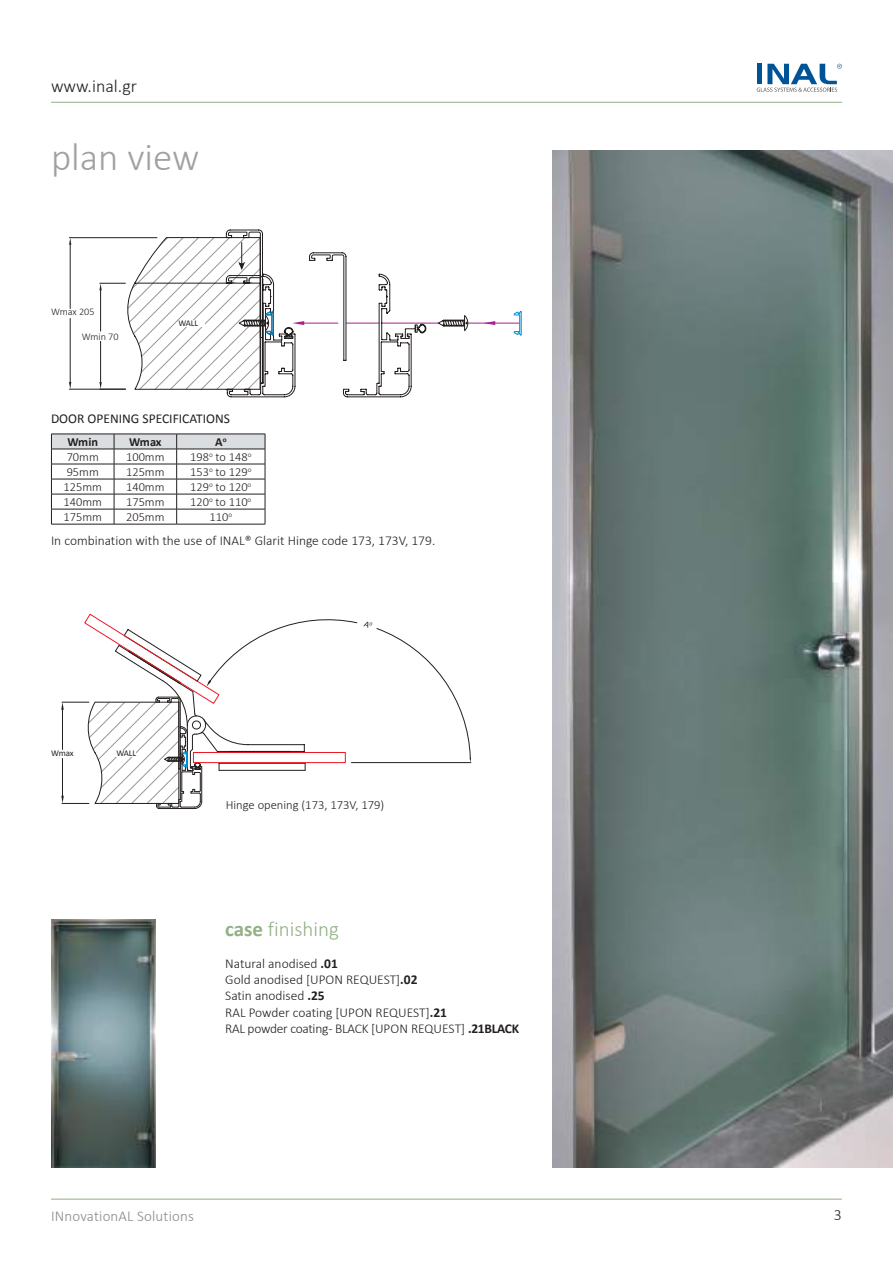
<style>
.page{position:relative;width:893px;height:1263px;background:#fff}
.page>*{position:absolute;margin:0;border:0;box-sizing:border-box;transform-origin:0 0}
.t1{font:300 39px "Calibri";color:#a0a1a3}
.t2{font:300 21px "Calibri";color:#93b085}
.t3{font:300 18px "Calibri";color:#241f1f}
.t4{font:300 15.75px "Calibri";color:#241f1f}
.t5{font:300 15px "Calibri";letter-spacing:.01em;color:#89898b}
.t6{font:300 13.5px/16.2px "Calibri";color:#241f1f}
.t7{font:13.5px "Calibri";color:#241f1f}
.t8{font:300 12.6px "Calibri";color:#241f1f}
.t9{font:300 12.3px "Calibri";color:#241f1f}
.t10{font:700 12.3px "Calibri";letter-spacing:-.005em;color:#241f1f}
.t11{font:300 10.2px "Calibri";color:#241f1f}
.t12{font:8.85px "Calibri";letter-spacing:-.015em;color:#241f1f}
.s1{font-weight:700}
</style>
<div class="page">
<hr style="left:51px;top:102px;width:791px;height:1px;background:#93b085">
<hr style="left:51px;top:1199px;width:791px;height:1px;background:#93b085">
<svg style="left:757px;top:64px;width:85px;height:28px"></svg>
<img style="left:552px;top:150px;width:341px;height:1017px">
<svg style="left:51px;top:434px;width:215px;height:90px"></svg>
<hr style="left:51px;top:524px;width:63px;height:1px;background:#241f1f">
<hr style="left:114px;top:524px;width:63px;height:1px;background:#241f1f">
<hr style="left:177px;top:524px;width:88px;height:1px;background:#241f1f">
<hr style="left:70px;top:318px;width:1px;height:64px;background:#241f1f">
<hr style="left:70px;top:244px;width:1px;height:64px;background:#241f1f">
<hr style="left:69px;top:389px;width:57px;height:1px;background:#241f1f">
<hr style="left:69px;top:237px;width:88px;height:1px;background:#241f1f">
<svg style="left:69px;top:238px;width:2px;height:7px"></svg>
<svg style="left:69px;top:382px;width:2px;height:7px"></svg>
<hr style="left:382px;top:323px;width:57px;height:1px;background:#a7228e">
<svg style="left:483px;top:321px;width:12px;height:4px"></svg>
<hr style="left:468px;top:323px;width:51px;height:1px;background:#a7228e">
<svg style="left:437px;top:315px;width:32px;height:16px"></svg>
<svg style="left:513px;top:310px;width:9px;height:26px"></svg>
<svg style="left:99px;top:229px;width:328px;height:169px"></svg>
<img style="left:51px;top:920px;width:105px;height:247px">
<svg style="left:61px;top:613px;width:410px;height:196px"></svg>
<h3 class="t3" style="left:51px;top:80px;width:88px">www.inal.gr</h3>
<h1 class="t1" style="left:51px;top:142px;width:150px">plan view</h1>
<p class="t11" style="left:51px;top:308px;width:45px">Wmax 205</p>
<p class="t11" style="left:82px;top:332px;width:38px">Wmin 70</p>
<p class="t12" style="left:178px;top:318px;width:21px">WALL</p>
<p class="t7" style="left:51px;top:410px;width:181px">DOOR OPENING SPECIFICATIONS</p>
<p class="t10" style="left:67px;top:437px;width:32px">Wmin</p>
<p class="t10" style="left:129px;top:437px;width:34px">Wmax</p>
<p class="t10" style="left:215px;top:437px;width:13px">A<sup>o</sup></p>
<p class="t9" style="left:67px;top:452px;width:34px">70mm</p>
<p class="t9" style="left:126px;top:452px;width:40px">100mm</p>
<p class="t9" style="left:190px;top:452px;width:63px">198<sup>o</sup> to 148<sup>o</sup></p>
<p class="t9" style="left:67px;top:467px;width:34px">95mm</p>
<p class="t9" style="left:126px;top:467px;width:40px">125mm</p>
<p class="t9" style="left:190px;top:467px;width:63px">153<sup>o</sup> to 129<sup>o</sup></p>
<p class="t9" style="left:64px;top:482px;width:40px">125mm</p>
<p class="t9" style="left:126px;top:482px;width:40px">140mm</p>
<p class="t9" style="left:190px;top:482px;width:63px">129<sup>o</sup> to 120<sup>o</sup></p>
<p class="t9" style="left:64px;top:497px;width:40px">140mm</p>
<p class="t9" style="left:126px;top:497px;width:40px">175mm</p>
<p class="t9" style="left:190px;top:497px;width:63px">120<sup>o</sup> to 110<sup>o</sup></p>
<p class="t9" style="left:64px;top:512px;width:40px">175mm</p>
<p class="t9" style="left:126px;top:512px;width:40px">205mm</p>
<p class="t9" style="left:210px;top:512px;width:24px">110<sup>o</sup></p>
<p class="t6" style="left:51px;top:533px;width:386px">In combination with the use of INAL® Glarit Hinge code 173, 173V, 179.</p>
<p class="t12" style="left:51px;top:747px;width:24px">Wmax</p>
<p class="t12" style="left:117px;top:748px;width:21px">WALL</p>
<p class="t8" style="left:226px;top:800px;width:160px">Hinge opening (173, 173V, 179)</p>
<h2 class="t2" style="left:225px;top:921px;width:115px"><span class="s1">case</span> finishing</h2>
<p class="t6" style="left:225px;top:956px;width:295px">Natural anodised <span class="s1">.01<br></span>Gold anodised [UPON REQUEST]<span class="s1">.02<br></span>Satin anodised <span class="s1">.25<br></span>RAL Powder coating [UPON REQUEST]<span class="s1">.21<br></span>RAL powder coating - BLACK [UPON REQUEST] <span class="s1">.21BLACK</span></p>
<p class="t5" style="left:51px;top:1210px;width:144px">INnovationAL Solutions</p>
<p class="t4" style="left:834px;top:1209px;width:9px">3</p>
</div>
